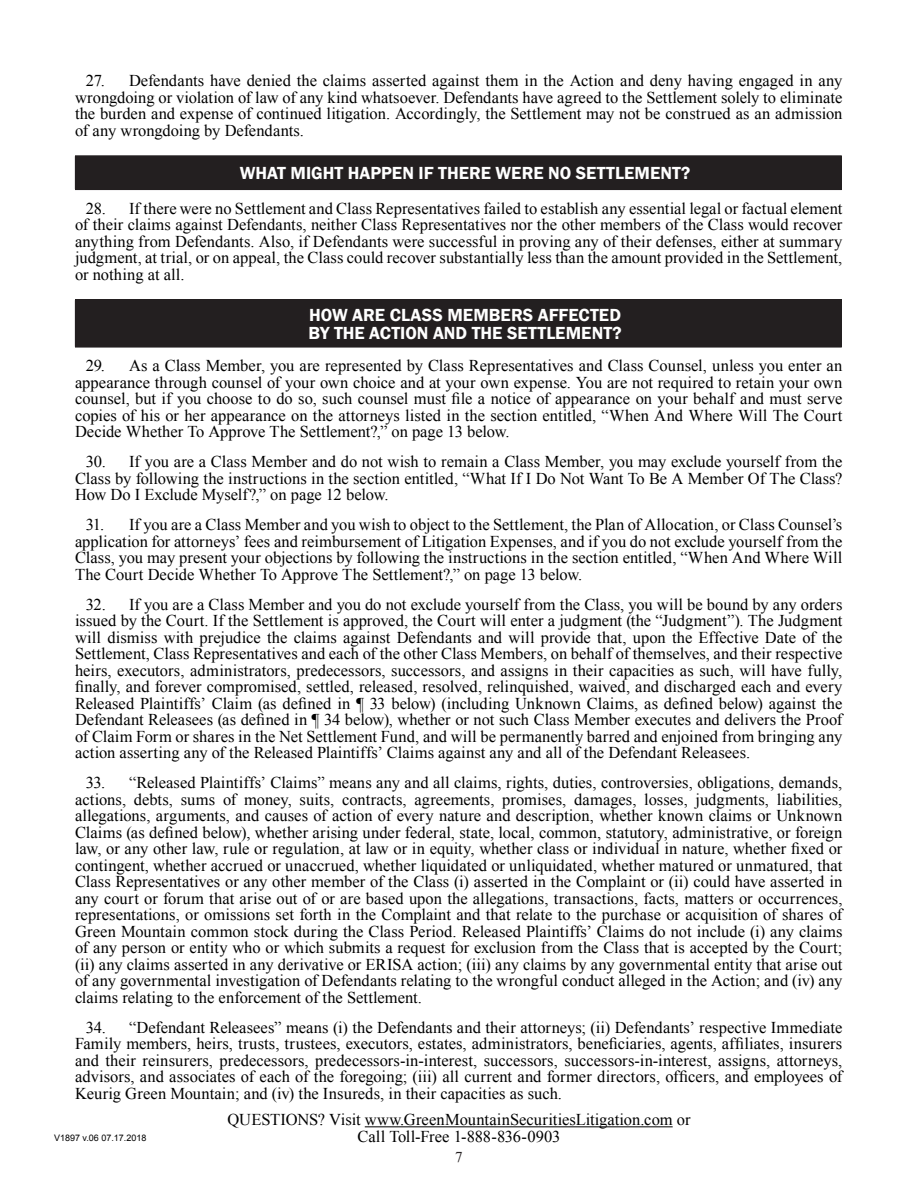
<style>
.page{position:relative;width:918px;height:1188px;background:#fff}
.page>*{position:absolute;margin:0;border:0;box-sizing:border-box;transform-origin:0 0}
.H1__Numbered{font:600 18px "Franklin Gothic";color:#fff}
.t1{font:16.5px/16.5px "Times New Roman";color:#000;text-align:justify}
.t2{font:15px "Times New Roman";color:#231f20}
.t3{font:9px "Arial";color:#000}
</style>
<div class="page">
<hr style="left:365px;top:1126px;width:308px;height:1px;background:#000">
<div style="left:75px;top:156px;width:766px;height:34px;background:#231f20"></div>
<hr style="left:75px;top:155px;width:767px;height:1px;background:#231f20">
<hr style="left:841px;top:156px;width:1px;height:33px;background:#231f20">
<hr style="left:75px;top:189px;width:767px;height:1px;background:#231f20">
<div style="left:75px;top:300px;width:766px;height:47px;background:#231f20"></div>
<hr style="left:75px;top:299px;width:767px;height:1px;background:#231f20">
<hr style="left:841px;top:300px;width:1px;height:47px;background:#231f20">
<hr style="left:75px;top:347px;width:767px;height:1px;background:#231f20">
<p class="t1" style="left:75px;top:72px;width:769px;text-indent:11px">27. Defendants have denied the claims asserted against them in the Action and deny having engaged in any wrongdoing or violation of law of any kind whatsoever. Defendants have agreed to the Settlement solely to eliminate the burden and expense of continued litigation. Accordingly, the Settlement may not be construed as an admission of any wrongdoing by Defendants.</p>
<p class="H1__Numbered" style="left:240px;top:162px;width:452px">WHAT MIGHT HAPPEN IF THERE WERE NO SETTLEMENT?</p>
<p class="t1" style="left:75px;top:200px;width:769px;text-indent:11px">28. If there were no Settlement and Class Representatives failed to establish any essential legal or factual element of their claims against Defendants, neither Class Representatives nor the other members of the Class would recover anything from Defendants. Also, if Defendants were successful in proving any of their defenses, either at summary judgment, at trial, or on appeal, the Class could recover substantially less than the amount provided in the Settlement, or nothing at all.</p>
<p class="H1__Numbered" style="left:309px;top:304px;width:313px">HOW ARE CLASS MEMBERS AFFECTED</p>
<p class="H1__Numbered" style="left:309px;top:322px;width:315px">BY THE ACTION AND THE SETTLEMENT?</p>
<p class="t1" style="left:75px;top:357px;width:769px;text-indent:11px">29. As a Class Member, you are represented by Class Representatives and Class Counsel, unless you enter an appearance through counsel of your own choice and at your own expense. You are not required to retain your own counsel, but if you choose to do so, such counsel must file a notice of appearance on your behalf and must serve copies of his or her appearance on the attorneys listed in the section entitled, “When And Where Will The Court Decide Whether To Approve The Settlement?,” on page 13 below.</p>
<p class="t1" style="left:75px;top:453px;width:769px;text-indent:11px">30. If you are a Class Member and do not wish to remain a Class Member, you may exclude yourself from the Class by following the instructions in the section entitled, “What If I Do Not Want To Be A Member Of The Class?<br>How Do I Exclude Myself?,” on page 12 below.</p>
<p class="t1" style="left:75px;top:516px;width:769px;text-indent:11px">31. If you are a Class Member and you wish to object to the Settlement, the Plan of Allocation, or Class Counsel’s application for attorneys’ fees and reimbursement of Litigation Expenses, and if you do not exclude yourself from the Class, you may present your objections by following the instructions in the section entitled, “When And Where Will The Court Decide Whether To Approve The Settlement?,” on page 13 below.</p>
<p class="t1" style="left:75px;top:596px;width:769px;text-indent:11px">32. If you are a Class Member and you do not exclude yourself from the Class, you will be bound by any orders issued by the Court. If the Settlement is approved, the Court will enter a judgment (the “Judgment”). The Judgment will dismiss with prejudice the claims against Defendants and will provide that, upon the Effective Date of the Settlement, Class Representatives and each of the other Class Members, on behalf of themselves, and their respective heirs, executors, administrators, predecessors, successors, and assigns in their capacities as such, will have fully, finally, and forever compromised, settled, released, resolved, relinquished, waived, and discharged each and every Released Plaintiffs’ Claim (as defined in ¶ 33 below) (including Unknown Claims, as defined below) against the Defendant Releasees (as defined in ¶ 34 below), whether or not such Class Member executes and delivers the Proof of Claim Form or shares in the Net Settlement Fund, and will be permanently barred and enjoined from bringing any action asserting any of the Released Plaintiffs’ Claims against any and all of the Defendant Releasees.</p>
<p class="t1" style="left:75px;top:774px;width:769px;text-indent:11px">33. “Released Plaintiffs’ Claims” means any and all claims, rights, duties, controversies, obligations, demands, actions, debts, sums of money, suits, contracts, agreements, promises, damages, losses, judgments, liabilities, allegations, arguments, and causes of action of every nature and description, whether known claims or Unknown Claims (as defined below), whether arising under federal, state, local, common, statutory, administrative, or foreign law, or any other law, rule or regulation, at law or in equity, whether class or individual in nature, whether fixed or contingent, whether accrued or unaccrued, whether liquidated or unliquidated, whether matured or unmatured, that Class Representatives or any other member of the Class (i) asserted in the Complaint or (ii) could have asserted in any court or forum that arise out of or are based upon the allegations, transactions, facts, matters or occurrences, representations, or omissions set forth in the Complaint and that relate to the purchase or acquisition of shares of Green Mountain common stock during the Class Period. Released Plaintiffs’ Claims do not include (i) any claims of any person or entity who or which submits a request for exclusion from the Class that is accepted by the Court; (ii) any claims asserted in any derivative or ERISA action; (iii) any claims by any governmental entity that arise out of any governmental investigation of Defendants relating to the wrongful conduct alleged in the Action; and (iv) any claims relating to the enforcement of the Settlement.</p>
<p class="t1" style="left:75px;top:1019px;width:769px;text-indent:11px">34. “Defendant Releasees” means (i) the Defendants and their attorneys; (ii) Defendants’ respective Immediate Family members, heirs, trusts, trustees, executors, estates, administrators, beneficiaries, agents, affiliates, insurers and their reinsurers, predecessors, predecessors-in-interest, successors, successors-in-interest, assigns, attorneys, advisors, and associates of each of the foregoing; (iii) all current and former directors, officers, and employees of Keurig Green Mountain; and (iv) the Insureds, in their capacities as such.</p>
<p class="t3" style="left:54px;top:1131px;width:94px">V1897 v.06 07.17.2018</p>
<p class="t1" style="left:228px;top:1111px;width:464px;text-align:center">QUESTIONS? Visit www.GreenMountainSecuritiesLitigation.com or<br>Call Toll-Free 1-888-836-0903</p>
<p class="t2" style="left:455px;top:1147px;width:9px">7</p>
</div>
